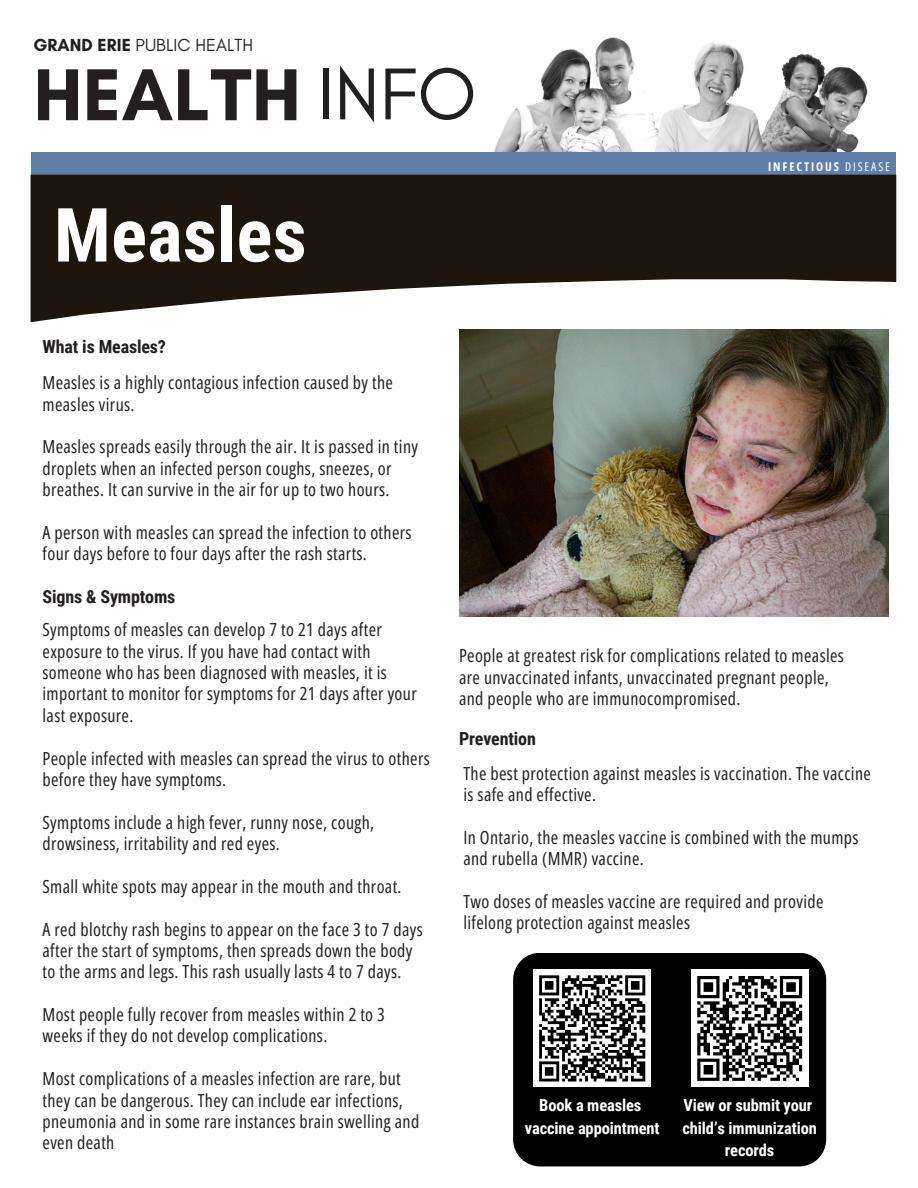
<style>
.page{position:relative;width:918px;height:1188px;background:#fff}
.page>*{position:absolute;margin:0;border:0;box-sizing:border-box;transform-origin:0 0}
.t1{font:700 74.85px "Glacial Indifference";letter-spacing:.005em;color:#231f20}
.t2{font:700 74.85px "Roboto Condensed";letter-spacing:.005em;color:#fff}
.t3{font:18px/21.3px "Open Sans Condensed";letter-spacing:.02em;color:#231f20}
.t4{font:700 18px "Roboto Condensed";letter-spacing:-.005em;color:#231f20}
.t5{font:17.85px "Glacial Indifference";letter-spacing:.005em;color:#231f20}
.t6{font:700 16.5px/22.5px "Roboto Condensed";letter-spacing:-.01em;color:#fff;text-align:center}
.t7{font:700 12px "Open Sans Condensed";letter-spacing:.155em;color:#fff}
.s1{font-weight:700}
.s2{font-weight:400}
</style>
<div class="page">
<img style="left:494px;top:37px;width:374px;height:115px">
<div style="left:31px;top:152px;width:865px;height:25px;background:#5f7ea8"></div>
<svg style="left:31px;top:175px;width:865px;height:147px;fill:#1d160d"></svg>
<img style="left:459px;top:330px;width:430px;height:287px">
<div style="left:513px;top:953px;width:313px;height:213px;background:#000"></div>
<div style="left:533px;top:970px;width:118px;height:117px;background:#fff"></div>
<svg style="left:539px;top:975px;width:107px;height:107px"></svg>
<div style="left:691px;top:970px;width:118px;height:117px;background:#fff"></div>
<svg style="left:697px;top:976px;width:106px;height:105px"></svg>
<h6 class="t5" style="left:34px;top:34px;width:221px"><span class="s1">GRAND ERIE</span> PUBLIC HEALTH</h6>
<p class="t1" style="left:34px;top:49px;width:445px">HEALTH <span class="s2">INFO</span></p>
<h6 class="t2" style="left:54px;top:192px;width:254px">Measles</h6>
<h6 class="t4" style="left:43px;top:336px;width:125px">What is Measles?</h6>
<h1 class="t3" style="left:43px;top:372px;width:352px">Measles is a highly contagious infection caused by the measles virus.</h1>
<h2 class="t3" style="left:43px;top:436px;width:377px">Measles spreads easily through the air. It is passed in tiny droplets when an infected person coughs, sneezes, or breathes. It can survive in the air for up to two hours.</h2>
<h3 class="t3" style="left:43px;top:521px;width:371px">A person with measles can spread the infection to others four days before to four days after the rash starts.</h3>
<h4 class="t7" style="left:768px;top:158px;width:123px">INFECTIOUS <span class="s2">DISEASE</span></h4>
<h6 class="t4" style="left:43px;top:586px;width:134px">Signs &amp; Symptoms</h6>
<h5 class="t3" style="left:43px;top:619px;width:376px">Symptoms of measles can develop 7 to 21 days after exposure to the virus. If you have had contact with someone who has been diagnosed with measles, it is important to monitor for symptoms for 21 days after your</h5>
<p class="t3" style="left:43px;top:704px;width:92px">last exposure.</p>
<p class="t3" style="left:43px;top:747px;width:389px">People infected with measles can spread the virus to others before they have symptoms.</p>
<p class="t3" style="left:43px;top:811px;width:333px">Symptoms include a high fever, runny nose, cough,</p>
<h6 class="t3" style="left:43px;top:832px;width:239px">drowsiness, irritability and red eyes.</h6>
<h6 class="t3" style="left:43px;top:875px;width:361px">Small white spots may appear in the mouth and throat.</h6>
<h6 class="t3" style="left:43px;top:918px;width:382px">A red blotchy rash begins to appear on the face 3 to 7 days after the start of symptoms, then spreads down the body</h6>
<h6 class="t3" style="left:43px;top:961px;width:360px">to the arms and legs. This rash usually lasts 4 to 7 days.</h6>
<h6 class="t3" style="left:43px;top:1003px;width:344px">Most people fully recover from measles within 2 to 3 weeks if they do not develop complications.</h6>
<h6 class="t3" style="left:43px;top:1068px;width:378px">Most complications of a measles infection are rare, but they can be dangerous. They can include ear infections, pneumonia and in some rare instances brain swelling and</h6>
<h6 class="t3" style="left:43px;top:1132px;width:73px">even death</h6>
<p class="t3" style="left:459px;top:645px;width:386px">People at greatest risk for complications related to measles are unvaccinated infants, unvaccinated pregnant people, and people who are immunocompromised.</p>
<h6 class="t4" style="left:459px;top:729px;width:78px">Prevention</h6>
<h6 class="t3" style="left:463px;top:762px;width:409px">The best protection against measles is vaccination. The vaccine is safe and effective.</h6>
<h6 class="t3" style="left:463px;top:826px;width:397px">In Ontario, the measles vaccine is combined with the mumps and rubella (MMR) vaccine.</h6>
<h5 class="t3" style="left:463px;top:890px;width:362px">Two doses of measles vaccine are required and provide lifelong protection against measles</h5>
<h6 class="t6" style="left:525px;top:1094px;width:136px">Book a measles vaccine appointment</h6>
<h6 class="t6" style="left:683px;top:1094px;width:136px">View or submit your child’s immunization records</h6>
</div>
